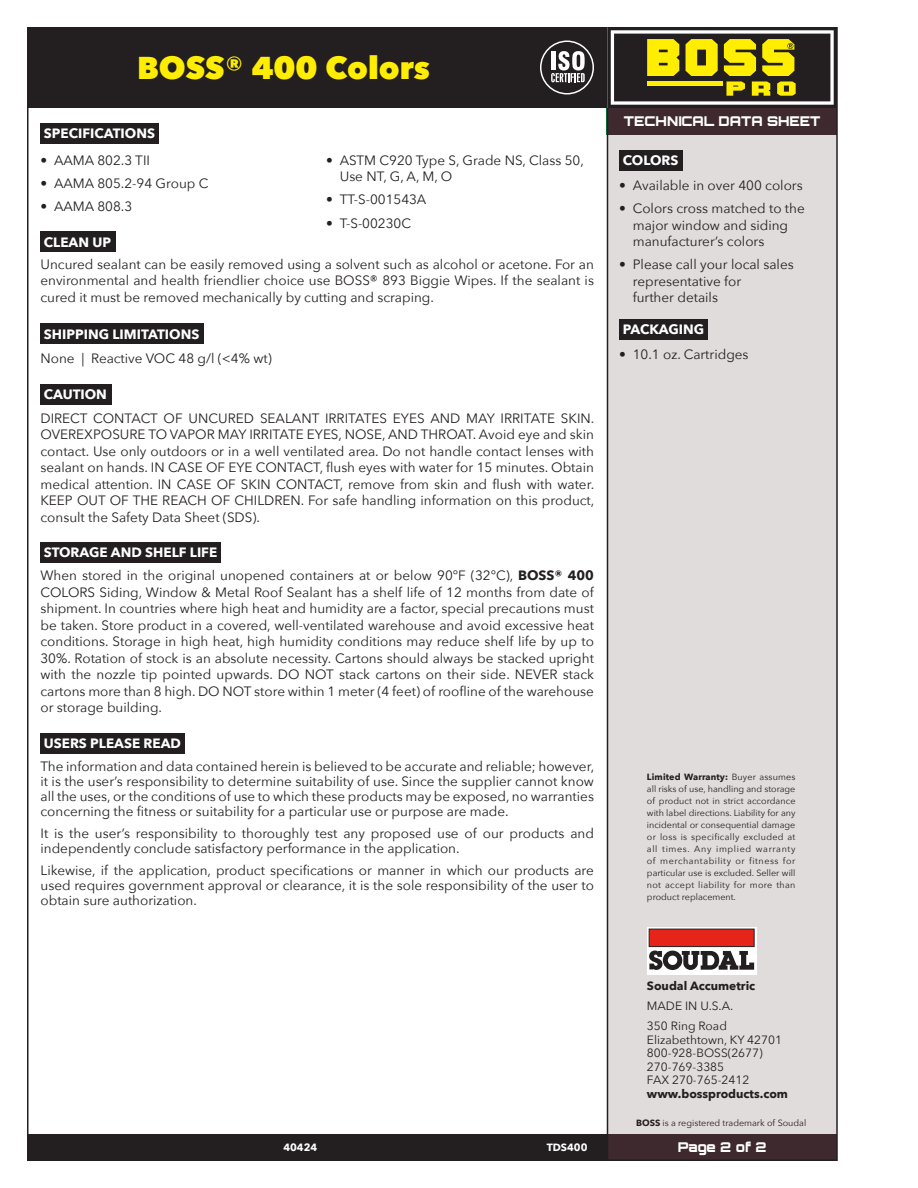
<style>
.page{position:relative;width:918px;height:1188px;background:#fff}
.page>*{position:absolute;margin:0;border:0;box-sizing:border-box;transform-origin:0 0}
.Header_-_Product{font:800 31.5px "Avenir Next";color:#ffee01}
.t1{font:900 15px "Orbitron";color:#fff}
.Body{font:13.5px/16.5px "Avenir Next";color:#231f20;text-align:justify}
.Bullets{font:13.5px/16.5px "Avenir Next";color:#231f20}
.Subheads_-_White{font:700 13.5px "Avenir Next";color:#fff}
.TDS{font:900 13.5px "Orbitron";color:#fff}
.Page_Number{font:900 13.5px "Orbitron";letter-spacing:-.005em;color:#fff}
.Address{font:12px "Avenir Next";color:#231f20}
.Address_-_Bold{font:700 12px "Avenir Next";color:#231f20}
.Address_-_Space{font:12px "Avenir Next";color:#231f20}
.TDS_by_date{font:700 10.5px "Avenir Next";color:#fff}
.Date{font:700 10.5px "Avenir Next";color:#fff}
.Non-Warranty{font:9px/12px "Avenir Next";letter-spacing:.035em;color:#231f20;text-align:justify}
.Trademark{font:9px "Avenir Next";color:#231f20}
.s1{font-weight:700}
</style>
<div class="page">
<div style="left:608px;top:135px;width:229px;height:1026px;background:#e0dcdc"></div>
<div style="left:608px;top:1134px;width:229px;height:27px;background:#3d292e"></div>
<div style="left:27px;top:1134px;width:581px;height:27px;background:#231f20"></div>
<div style="left:608px;top:108px;width:229px;height:27px;background:#3d292e"></div>
<hr style="left:607px;top:27px;width:1px;height:1134px;background:#231f20">
<div style="left:27px;top:27px;width:581px;height:81px;background:#231f20"></div>
<div style="left:540px;top:41px;width:54px;height:53px;border:3px solid #fff;border-radius:50%"></div>
<div style="left:541px;top:42px;width:52px;height:51px;background:#231f20;border-radius:50%"></div>
<svg style="left:551px;top:51px;width:34px;height:31px"></svg>
<hr style="left:27px;top:27px;width:1px;height:1134px;background:#231f20">
<hr style="left:836px;top:27px;width:2px;height:1134px;background:#231f20">
<div style="left:647px;top:927px;width:109px;height:47px;background:linear-gradient(to right,#f9f9f9,#f9f9f9)"></div>
<div style="left:649px;top:929px;width:105px;height:18px;background:#e72419;border:1px solid #231f20"></div>
<svg style="left:649px;top:951px;width:105px;height:19px;background:#757273"></svg>
<hr style="left:27px;top:1160px;width:810px;height:1px;background:#231f20">
<svg style="left:608px;top:27px;width:228px;height:81px;background:#77702f"></svg>
<div style="left:40px;top:384px;width:72px;height:21px;background:#231f20"></div>
<div style="left:40px;top:542px;width:181px;height:20px;background:#231f20"></div>
<div style="left:40px;top:324px;width:164px;height:20px;background:#231f20"></div>
<div style="left:40px;top:733px;width:145px;height:20px;background:#231f20"></div>
<div style="left:619px;top:319px;width:89px;height:21px;background:#231f20"></div>
<div style="left:619px;top:150px;width:64px;height:20px;background:#231f20"></div>
<div style="left:40px;top:123px;width:119px;height:21px;background:#231f20"></div>
<div style="left:40px;top:232px;width:76px;height:20px;background:#231f20"></div>
<p class="Header_-_Product" style="left:137px;top:48px;width:294px">BOSS® 400 Colors</p>
<p class="Subheads_-_White" style="left:44px;top:122px;width:113px">SPECIFICATIONS</p>
<p class="Bullets" style="left:40px;top:151px;width:111px">• AAMA 802.3 TII</p>
<p class="Bullets" style="left:40px;top:174px;width:170px">• AAMA 805.2-94 Group C</p>
<p class="Bullets" style="left:40px;top:197px;width:93px">• AAMA 808.3</p>
<p class="Subheads_-_White" style="left:44px;top:230px;width:69px">CLEAN UP</p>
<p class="Bullets" style="left:340px;top:151px;width:246px;text-indent:-14px">• ASTM C920 Type S, Grade NS, Class 50,<br>Use NT, G, A, M, O</p>
<p class="Bullets" style="left:326px;top:191px;width:102px">• TT-S-001543A</p>
<p class="Bullets" style="left:326px;top:214px;width:86px">• T-S-00230C</p>
<p class="Body" style="left:40px;top:255px;width:555px">Uncured sealant can be easily removed using a solvent such as alcohol or acetone. For an environmental and health friendlier choice use BOSS® 893 Biggie Wipes. If the sealant is cured it must be removed mechanically by cutting and scraping.</p>
<p class="Subheads_-_White" style="left:44px;top:322px;width:157px">SHIPPING LIMITATIONS</p>
<p class="Body" style="left:40px;top:350px;width:233px">None | Reactive VOC 48 g/l (&lt;4% wt)</p>
<p class="Subheads_-_White" style="left:44px;top:383px;width:65px">CAUTION</p>
<p class="Body" style="left:40px;top:409px;width:555px">DIRECT CONTACT OF UNCURED SEALANT IRRITATES EYES AND MAY IRRITATE SKIN.<br>OVEREXPOSURE TO VAPOR MAY IRRITATE EYES, NOSE, AND THROAT. Avoid eye and skin contact. Use only outdoors or in a well ventilated area. Do not handle contact lenses with sealant on hands. IN CASE OF EYE CONTACT, flush eyes with water for 15 minutes. Obtain medical attention. IN CASE OF SKIN CONTACT, remove from skin and flush with water.<br>KEEP OUT OF THE REACH OF CHILDREN. For safe handling information on this product, consult the Safety Data Sheet (SDS).</p>
<p class="Subheads_-_White" style="left:44px;top:541px;width:175px">STORAGE AND SHELF LIFE</p>
<p class="Body" style="left:40px;top:567px;width:555px">When stored in the original unopened containers at or below 90°F (32°C), <span class="s1">BOSS® 400<br></span>COLORS Siding, Window &amp; Metal Roof Sealant has a shelf life of 12 months from date of shipment. In countries where high heat and humidity are a factor, special precautions must be taken. Store product in a covered, well-ventilated warehouse and avoid excessive heat conditions. Storage in high heat, high humidity conditions may reduce shelf life by up to 30%. Rotation of stock is an absolute necessity. Cartons should always be stacked upright with the nozzle tip pointed upwards. DO NOT stack cartons on their side. NEVER stack cartons more than 8 high. DO NOT store within 1 meter (4 feet) of roofline of the warehouse or storage building.</p>
<p class="Subheads_-_White" style="left:44px;top:732px;width:139px">USERS PLEASE READ</p>
<p class="Body" style="left:40px;top:758px;width:555px;line-height:15px">The information and data contained herein is believed to be accurate and reliable; however, it is the user’s responsibility to determine suitability of use. Since the supplier cannot know all the uses, or the conditions of use to which these products may be exposed, no warranties concerning the fitness or suitability for a particular use or purpose are made.</p>
<p class="Body" style="left:40px;top:825px;width:555px;line-height:15px">It is the user’s responsibility to thoroughly test any proposed use of our products and independently conclude satisfactory performance in the application.</p>
<p class="Body" style="left:40px;top:862px;width:555px;line-height:15px">Likewise, if the application, product specifications or manner in which our products are used requires government approval or clearance, it is the sole responsibility of the user to obtain sure authorization.</p>
<p class="t1" style="left:612px;top:113px;width:220px">TECHNICAL DATA SHEET</p>
<p class="TDS" style="left:624px;top:113px;width:198px">TECHNICAL DATA SHEET</p>
<p class="Subheads_-_White" style="left:623px;top:148px;width:57px">COLORS</p>
<p class="Bullets" style="left:619px;top:176px;width:185px">• Available in over 400 colors</p>
<p class="Bullets" style="left:633px;top:200px;width:174px;text-indent:-14px">• Colors cross matched to the major window and siding manufacturer’s colors</p>
<p class="Bullets" style="left:633px;top:256px;width:162px;text-indent:-14px">• Please call your local sales representative for<br>further details</p>
<p class="Subheads_-_White" style="left:623px;top:318px;width:83px">PACKAGING</p>
<p class="Body" style="left:619px;top:346px;width:131px">• 10.1 oz. Cartridges</p>
<p class="Non-Warranty" style="left:647px;top:771px;width:150px"><span class="s1">Limited Warranty:</span> Buyer assumes all risks of use, handling and storage of product not in strict accordance with label directions. Liability for any incidental or consequential damage or loss is specifically excluded at all times. Any implied warranty of merchantability or fitness for particular use is excluded. Seller will not accept liability for more than product replacement.</p>
<p class="Date" style="left:283px;top:1138px;width:35px">40424</p>
<p class="TDS_by_date" style="left:547px;top:1138px;width:42px">TDS400</p>
<p class="Address_-_Bold" style="left:647px;top:975px;width:110px">Soudal Accumetric</p>
<p class="Address_-_Space" style="left:647px;top:996px;width:88px">MADE IN U.S.A.</p>
<p class="Address_-_Space" style="left:647px;top:1016px;width:82px">350 Ring Road</p>
<p class="Address" style="left:647px;top:1029px;width:137px">Elizabethtown, KY 42701</p>
<p class="Address" style="left:647px;top:1043px;width:117px">800-928-BOSS(2677)</p>
<p class="Address" style="left:647px;top:1056px;width:79px">270-769-3385</p>
<p class="Address" style="left:647px;top:1070px;width:104px">FAX 270-765-2412</p>
<p class="Address_-_Bold" style="left:647px;top:1083px;width:143px">www.bossproducts.com</p>
<p class="Trademark" style="left:636px;top:1115px;width:172px"><span class="s1">BOSS</span> is a registered trademark of Soudal</p>
<p class="Page_Number" style="left:678px;top:1139px;width:90px">Page 2 of 2</p>
</div>
